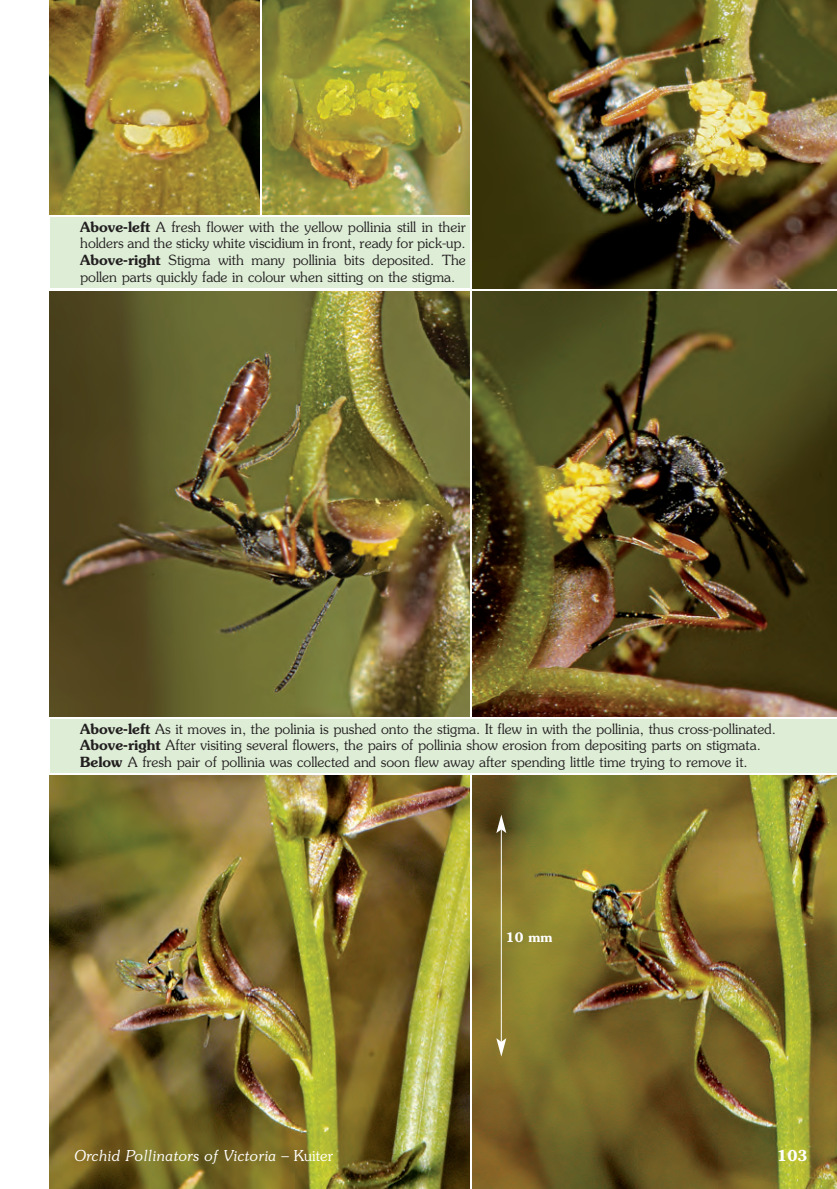
<style>
.page{position:relative;width:837px;height:1189px;background:#fff}
.page>*{position:absolute;margin:0;border:0;box-sizing:border-box;transform-origin:0 0}
.t1{font:italic 300 15px "Souvenir";color:#fff}
.t2{font:600 15px "Souvenir";color:#fff}
.t3{font:300 14px/16.8px "Souvenir";color:#231f20}
.t4{font:600 13px "Souvenir";color:#fff}
.s1{font-weight:600}
.s2{font-style:normal}
</style>
<div class="page">
<img style="left:50px;top:291px;width:419px;height:425px">
<img style="left:262px;top:0;width:207px;height:214px">
<img style="left:50px;top:0;width:210px;height:214px">
<img style="left:50px;top:776px;width:419px;height:413px">
<img style="left:472px;top:776px;width:365px;height:413px">
<img style="left:472px;top:0;width:365px;height:288px">
<img style="left:472px;top:291px;width:365px;height:425px">
<div style="left:50px;top:719px;width:787px;height:54px;background:#ddedd6"></div>
<div style="left:50px;top:217px;width:419px;height:71px;background:#ddedd6"></div>
<hr style="left:501px;top:829px;width:1px;height:212px;background:#fff">
<svg style="left:496px;top:814px;width:10px;height:19px"></svg>
<svg style="left:496px;top:1038px;width:10px;height:18px"></svg>
<p class="t3" style="left:80px;top:219px;width:387px;text-align:justify"><span class="s1">Above-left</span> A fresh flower with the yellow pollinia still in their holders and the sticky white viscidium in front, ready for pick-up.<br><span class="s1">Above-right</span> Stigma with many pollinia bits deposited. The pollen parts quickly fade in colour when sitting on the stigma.</p>
<p class="t3" style="left:80px;top:721px;width:697px"><span class="s1">Above-left</span> As it moves in, the polinia is pushed onto the stigma. It flew in with the pollinia, thus cross-pollinated.<br><span class="s1">Above-right</span> After visiting several flowers, the pairs of pollinia show erosion from depositing parts on stigmata.<br><span class="s1">Below</span> A fresh pair of pollinia was collected and soon flew away after spending little time trying to remove it.</p>
<p class="t4" style="left:506px;top:932px;width:48px">10 mm</p>
<p class="t1" style="left:74px;top:1149px;width:260px">Orchid Pollinators of Victoria <span class="s2">– Kuiter</span></p>
<p class="t2" style="left:777px;top:1149px;width:32px">103</p>
</div>
